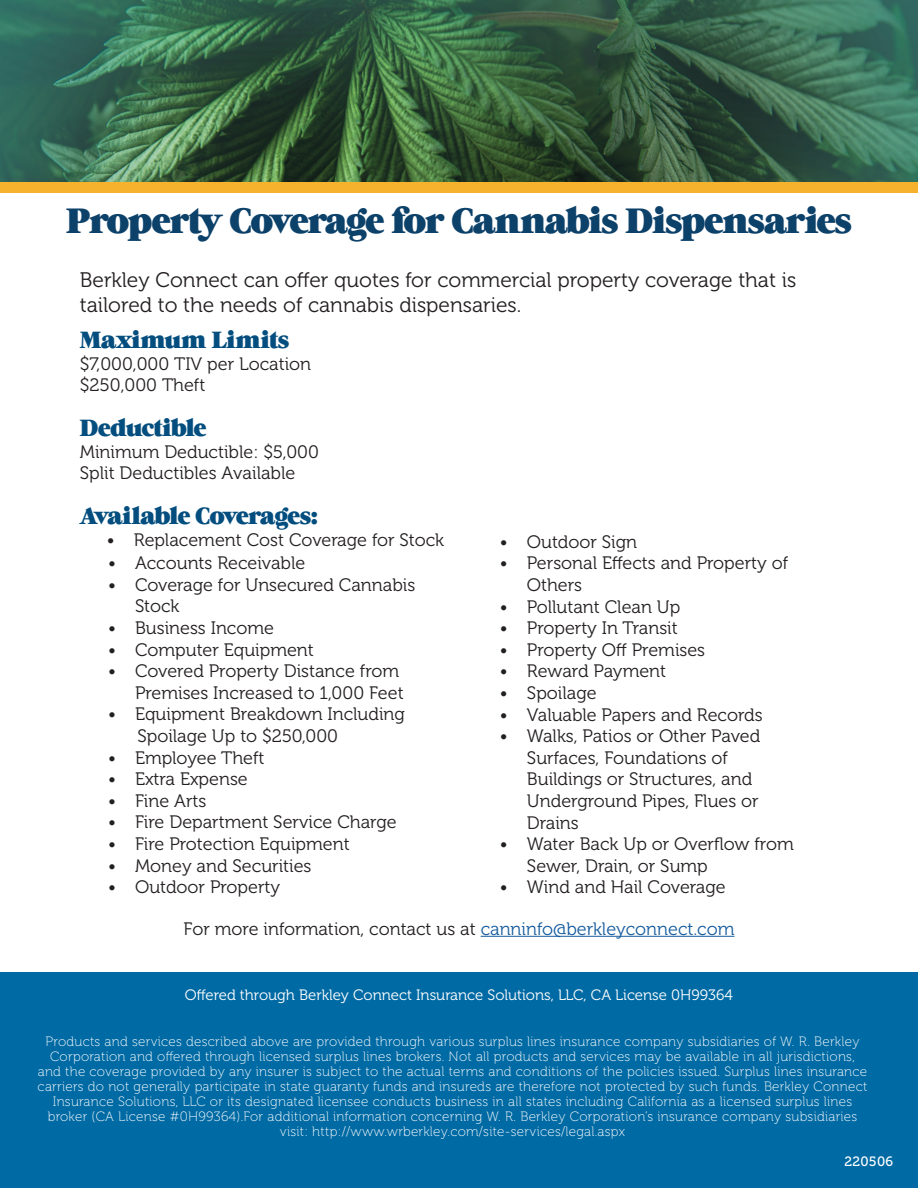
<style>
.page{position:relative;width:918px;height:1188px;background:#fff}
.page>*{position:absolute;margin:0;border:0;box-sizing:border-box;transform-origin:0 0}
.t1{font:36px "Grumpy Black 24";letter-spacing:-.03em;color:#0c416a}
.t2{font:24px "Grumpy Black 24";letter-spacing:-.025em;color:#034e7e}
.t3{font:24px "Grumpy Black 24";letter-spacing:-.045em;color:#034e7e}
.t4{font:21px/25.2px "Museo 300";color:#231f20}
.t5{font:18px/21.6px "Museo 300";color:#231f20}
.List_P{font:15px "Museo 300";color:#fff}
.List_P-2{font:13.5px/15px "Museo 100";letter-spacing:.02em;color:#fff;text-align:center}
.List_P-3{font:13.5px "Museo 500";letter-spacing:.02em;color:#fff}
.s1{color:#175d9e}
</style>
<div class="page">
<img style="left:0;top:0;width:918px;height:183px">
<div style="left:0;top:183px;width:918px;height:10px;background:#f7b22d"></div>
<div style="left:0;top:972px;width:918px;height:216px;background:#006aa4"></div>
<hr style="left:481px;top:936px;width:253px;height:1px;background:#175d9e">
<h1 class="t1" style="left:66px;top:199px;width:787px">Property Coverage for Cannabis Dispensaries</h1>
<p class="t4" style="left:80px;top:267px;width:718px">Berkley Connect can offer quotes for commercial property coverage that is tailored to the needs of cannabis dispensaries.</p>
<p class="t2" style="left:80px;top:326px;width:211px">Maximum Limits</p>
<p class="t5" style="left:80px;top:353px;width:233px">$7,000,000 TIV per Location</p>
<p class="t5" style="left:80px;top:375px;width:127px">$250,000 Theft</p>
<p class="t3" style="left:80px;top:414px;width:128px">Deductible</p>
<p class="t5" style="left:80px;top:441px;width:241px">Minimum Deductible: $5,000</p>
<p class="t5" style="left:80px;top:463px;width:217px">Split Deductibles Available</p>
<p class="t2" style="left:80px;top:502px;width:239px">Available Coverages:</p>
<p class="t5" style="left:107px;top:529px;width:339px">• Replacement Cost Coverage for Stock</p>
<p class="t5" style="left:500px;top:531px;width:139px">• Outdoor Sign</p>
<p class="t5" style="left:527px;top:553px;width:263px;text-indent:-27px">• Personal Effects and Property of<br>Others</p>
<p class="t5" style="left:500px;top:596px;width:182px">• Pollutant Clean Up</p>
<p class="t5" style="left:500px;top:618px;width:179px">• Property In Transit</p>
<p class="t5" style="left:500px;top:639px;width:207px">• Property Off Premises</p>
<p class="t5" style="left:500px;top:661px;width:168px">• Reward Payment</p>
<p class="t5" style="left:500px;top:682px;width:98px">• Spoilage</p>
<p class="t5" style="left:500px;top:704px;width:264px">• Valuable Papers and Records</p>
<p class="t5" style="left:527px;top:726px;width:235px;text-indent:-27px">• Walks, Patios or Other Paved<br>Surfaces, Foundations of<br>Buildings or Structures, and<br>Underground Pipes, Flues or<br>Drains</p>
<p class="t5" style="left:527px;top:834px;width:268px;text-indent:-27px">• Water Back Up or Overflow from<br>Sewer, Drain, or Sump</p>
<p class="t5" style="left:500px;top:877px;width:227px">• Wind and Hail Coverage</p>
<p class="t5" style="left:108px;top:553px;width:199px">• Accounts Receivable</p>
<p class="t5" style="left:135px;top:574px;width:282px;text-indent:-27px">• Coverage for Unsecured Cannabis<br>Stock</p>
<p class="t5" style="left:108px;top:617px;width:168px">• Business Income</p>
<p class="t5" style="left:108px;top:639px;width:207px">• Computer Equipment</p>
<p class="t5" style="left:108px;top:661px;width:297px;text-align:right">• Covered Property Distance from<br>Premises Increased to 1,000 Feet</p>
<p class="t5" style="left:108px;top:704px;width:298px">• Equipment Breakdown Including</p>
<p class="t5" style="left:137px;top:725px;width:202px">Spoilage Up to $250,000</p>
<p class="t5" style="left:108px;top:747px;width:158px">• Employee Theft</p>
<p class="t5" style="left:108px;top:769px;width:141px">• Extra Expense</p>
<p class="t5" style="left:108px;top:790px;width:100px">• Fine Arts</p>
<p class="t5" style="left:108px;top:812px;width:290px">• Fire Department Service Charge</p>
<p class="t5" style="left:108px;top:833px;width:243px">• Fire Protection Equipment</p>
<p class="t5" style="left:108px;top:855px;width:205px">• Money and Securities</p>
<p class="t5" style="left:108px;top:877px;width:174px">• Outdoor Property</p>
<p class="t5" style="left:184px;top:918px;width:552px">For more information, contact us at <span class="s1">canninfo@berkleyconnect.com</span></p>
<p class="List_P" style="left:185px;top:987px;width:550px">Offered through Berkley Connect Insurance Solutions, LLC, CA License 0H99364</p>
<p class="List_P-2" style="left:38px;top:1034px;width:831px">Products and services described above are provided through various surplus lines insurance company subsidiaries of W. R. Berkley Corporation and offered through licensed surplus lines brokers. Not all products and services may be available in all jurisdictions, and the coverage provided by any insurer is subject to the actual terms and conditions of the policies issued. Surplus lines insurance carriers do not generally participate in state guaranty funds and insureds are therefore not protected by such funds. Berkley Connect Insurance Solutions, LLC or its designated licensee conducts business in all states including California as a licensed surplus lines broker (CA License #0H99364).For additional information concerning W. R. Berkley Corporation’s insurance company subsidiaries visit: http://www.wrberkley.com/site-services/legal.aspx</p>
<p class="List_P-3" style="left:845px;top:1154px;width:50px">220506</p>
</div>
